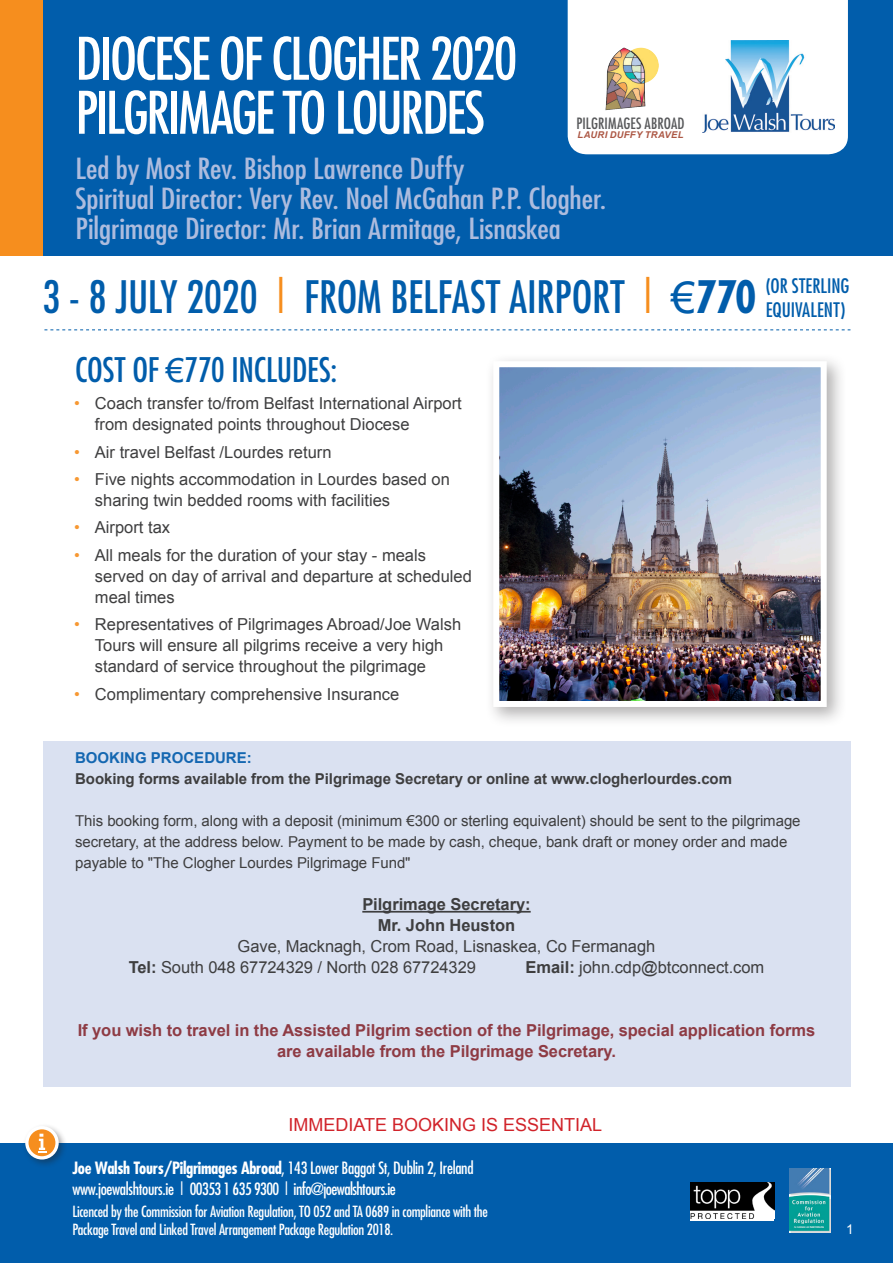
<style>
.page{position:relative;width:893px;height:1263px;background:#fff}
.page>*{position:absolute;margin:0;border:0;box-sizing:border-box;transform-origin:0 0}
.Head_1{font:condensed 57px/54px "Futura";letter-spacing:-.04em;color:#fff}
.Header_2{font:condensed 43.5px "Futura";letter-spacing:-.005em;color:#015dab}
.Header_2-2{font:condensed 33px "Futura";letter-spacing:-.005em;color:#015dab}
.Head_2{font:condensed 28.35px/30px "Futura";letter-spacing:-.005em;color:#adbcde;scale:1.11 1}
.Header_2-3{font:condensed 19.5px/23.4px "Futura";letter-spacing:.005em;color:#015dab}
.t1{font:18px "Arial";color:#d1232a}
.t2{font:16.5px/21px "Arial";color:#3e3e3f}
.t3{font:700 16.5px/21px "Arial";letter-spacing:-.005em;color:#8e3b44;text-align:center}
.Footer_1{font:condensed 16.5px/21px "Futura";letter-spacing:-.02em;color:#fff}
.Header_1{font:condensed 15.15px "Futura";letter-spacing:.005em;color:#57585a}
.t4{font:15px/21px "Arial";letter-spacing:-.005em;color:#3e3e3f}
.Footer_2{font:condensed 15px/18px "Futura";letter-spacing:-.02em;color:#fff}
.t5{font:700 15px "Arial";letter-spacing:-.005em;color:#3e3e3f}
.t6{font:700 15px "Arial";color:#1467b1}
.Table_header_1{font:13.5px "Arial";color:#fff}
.Header_1-2{font:italic 700 9.3px "Arial";letter-spacing:.035em;color:#ac5744}
.s1{color:#f68e1e}
.s2{font-family:"Arial";font-stretch:normal}
.s3{font-weight:700}
.s4{color:#f79832}
</style>
<div class="page">
<div style="left:43px;top:741px;width:807px;height:346px;background:#dae1f1"></div>
<hr style="left:362px;top:911px;width:169px;height:1px;background:#3e3e3f">
<svg style="left:44px;top:329px;width:806px;height:1px"></svg>
<div style="left:0;top:0;width:893px;height:255px;background:#015dab"></div>
<div style="left:0;top:0;width:43px;height:255px;background:#f68e1e"></div>
<div style="left:568px;top:0;width:280px;height:154px;background:#fff"></div>
<img style="left:702px;top:41px;width:132px;height:91px">
<img style="left:605px;top:48px;width:50px;height:62px">
<div style="left:485px;top:353px;width:362px;height:374px;background:#231f20;opacity:.35"></div>
<img style="left:500px;top:368px;width:320px;height:332px">
<div style="left:493px;top:361px;width:334px;height:346px;border:6px solid #fff"></div>
<div style="left:0;top:1144px;width:893px;height:119px;background:#015dab"></div>
<div style="left:23px;top:1123px;width:45px;height:46px;background:#231f20;opacity:.4"></div>
<svg style="left:27px;top:1128px;width:30px;height:30px"></svg>
<div style="left:25px;top:1126px;width:34px;height:33px;border:3px solid #fff;border-radius:50%"></div>
<svg style="left:38px;top:1134px;width:8px;height:19px"></svg>
<img style="left:790px;top:1168px;width:41px;height:64px">
<svg style="left:690px;top:1218px;width:84px;height:2px"></svg>
<img style="left:690px;top:1182px;width:84px;height:36px">
<p class="Head_1" style="left:75px;top:30px;width:443px">DIOCESE OF CLOGHER 2020<br>PILGRIMAGE TO LOURDES</p>
<p class="Head_2" style="left:75px;top:153px;width:480px">Led by Most Rev. Bishop Lawrence Duffy<br>Spiritual Director: Very Rev. Noel McGahan P.P. Clogher.<br>Pilgrimage Director: Mr. Brian Armitage, Lisnaskea</p>
<p class="Header_1" style="left:576px;top:114px;width:110px">PILGRIMAGES ABROAD</p>
<p class="Header_1-2" style="left:578px;top:129px;width:107px">LAURI DUFFY TRAVEL</p>
<p class="Header_2" style="left:43px;top:269px;width:715px">3 - 8 JULY 2020 <span class="s1">|</span> FROM BELFAST AIRPORT <span class="s1">|</span> <span class="s2">€</span><span class="s3">770</span></p>
<p class="Header_2-3" style="left:766px;top:274px;width:85px">(OR STERLING<br>EQUIVALENT)</p>
<p class="Header_2-2" style="left:75px;top:349px;width:264px">COST OF <span class="s2">€</span>770 INCLUDES:</p>
<p class="t2" style="left:95px;top:393px;width:368px;text-indent:-21px"><span class="s4">•</span> Coach transfer to/from Belfast International Airport from designated points throughout Diocese</p>
<p class="t2" style="left:74px;top:441px;width:259px"><span class="s4">•</span> Air travel Belfast /Lourdes return</p>
<p class="t2" style="left:95px;top:469px;width:356px;text-indent:-21px"><span class="s4">•</span> Five nights accommodation in Lourdes based on sharing twin bedded rooms with facilities</p>
<p class="t2" style="left:74px;top:517px;width:97px"><span class="s4">•</span> Airport tax</p>
<p class="t2" style="left:95px;top:545px;width:378px;text-indent:-21px"><span class="s4">•</span> All meals for the duration of your stay - meals served on day of arrival and departure at scheduled meal times</p>
<p class="t2" style="left:95px;top:614px;width:368px;text-indent:-21px"><span class="s4">•</span> Representatives of Pilgrimages Abroad/Joe Walsh<br>Tours will ensure all pilgrims receive a very high standard of service throughout the pilgrimage</p>
<p class="t2" style="left:74px;top:683px;width:327px"><span class="s4">•</span> Complimentary comprehensive Insurance</p>
<p class="t6" style="left:75px;top:748px;width:178px">BOOKING PROCEDURE:</p>
<p class="t5" style="left:75px;top:769px;width:658px">Booking forms available from the Pilgrimage Secretary or online at www.clogherlourdes.com</p>
<p class="t4" style="left:75px;top:810px;width:727px">This booking form, along with a deposit (minimum €300 or sterling equivalent) should be sent to the pilgrimage secretary, at the address below. Payment to be made by cash, cheque, bank draft or money order and made payable to "The Clogher Lourdes Pilgrimage Fund"</p>
<p class="t2" style="left:238px;top:894px;width:419px;text-align:center"><span class="s3">Pilgrimage Secretary:<br>Mr. John Heuston<br></span>Gave, Macknagh, Crom Road, Lisnaskea, Co Fermanagh</p>
<p class="t2" style="left:129px;top:957px;width:349px"><span class="s3">Tel:</span> South 048 67724329 / North 028 67724329</p>
<p class="t2" style="left:526px;top:957px;width:240px"><span class="s3">Email:</span> john.cdp@btconnect.com</p>
<p class="t3" style="left:78px;top:1020px;width:739px">If you wish to travel in the Assisted Pilgrim section of the Pilgrimage, special application forms are available from the Pilgrimage Secretary.</p>
<p class="t1" style="left:288px;top:1113px;width:315px">IMMEDIATE BOOKING IS ESSENTIAL</p>
<p class="Footer_1" style="left:72px;top:1157px;width:403px"><span class="s3">Joe Walsh Tours/Pilgrimages Abroad</span>, 143 Lower Baggot St, Dublin 2, Ireland www.joewalshtours.ie | 00353 1 635 9300 | info@joewalshtours.ie</p>
<p class="Footer_2" style="left:72px;top:1202px;width:417px">Licenced by the Commission for Aviation Regulation, TO 052 and TA 0689 in compliance with the<br>Package Travel and Linked Travel Arrangement Package Regulation 2018.</p>
<p class="Table_header_1" style="left:846px;top:1220px;width:9px">1</p>
</div>
